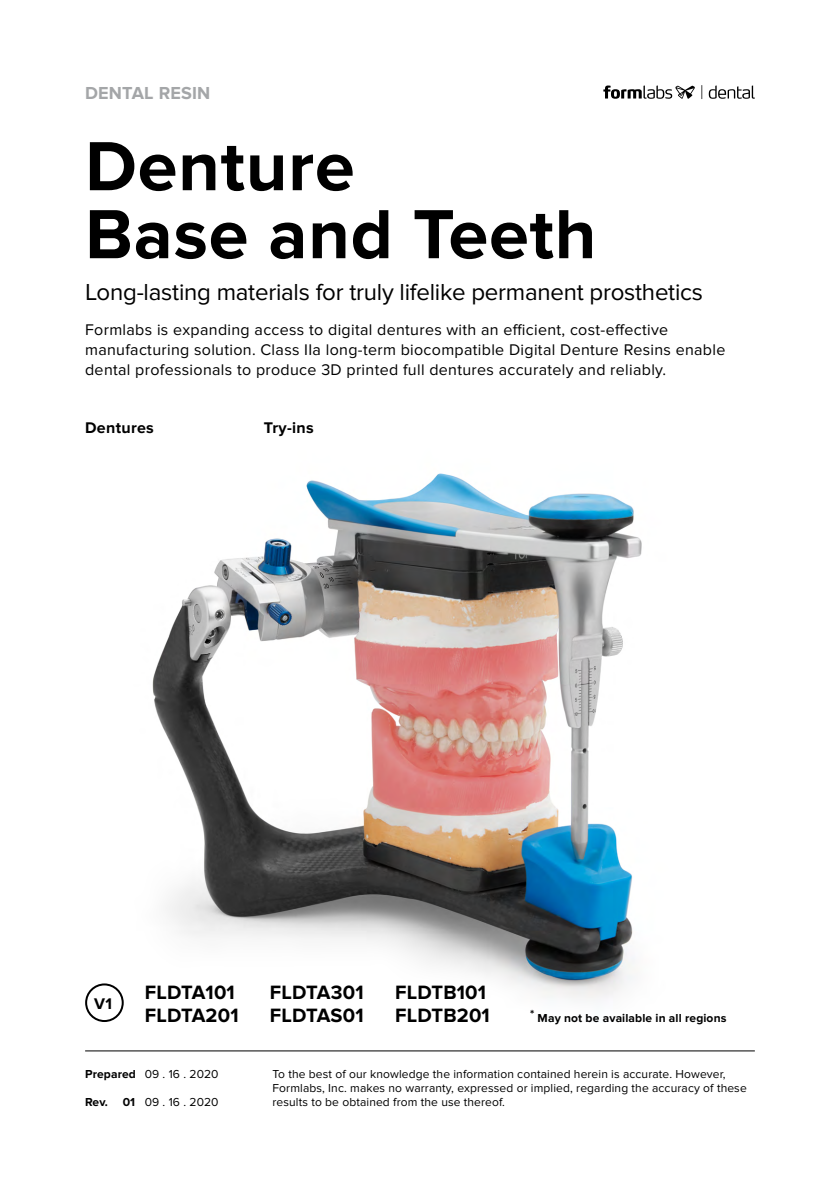
<style>
.page{position:relative;width:840px;height:1191px;background:#fff}
.page>*{position:absolute;margin:0;border:0;box-sizing:border-box;transform-origin:0 0}
.t1{font:700 72px/68px "Proxima Nova";letter-spacing:.01em;color:#000}
.t2{font:24px "Proxima Nova";letter-spacing:-.01em;color:#000}
.t3{font:700 20px "Proxima Nova";letter-spacing:.01em;color:#000}
.t4{font:700 18px "Proxima Nova";letter-spacing:.01em;color:#a4a6a8}
.t5{font:16px/20px "Proxima Nova";letter-spacing:.02em;color:#000}
.t6{font:700 16px "Proxima Nova";letter-spacing:.02em;color:#000}
.t7{font:12px/14px "Proxima Nova";letter-spacing:.01em;color:#000}
.t8{font:700 12px "Proxima Nova";letter-spacing:.01em;color:#000}
.s1{font-weight:700}
</style>
<div class="page">
<img style="left:85px;top:473px;width:557px;height:549px">
<hr style="left:85px;top:1050px;width:669px;height:1px;background:#000">
<div style="left:85px;top:983px;width:39px;height:39px;border:2px solid #000;border-radius:50%"></div>
<svg style="left:603px;top:85px;width:91px;height:14px"></svg>
<svg style="left:708px;top:85px;width:46px;height:14px"></svg>
<svg style="left:701px;top:85px;width:1px;height:14px"></svg>
<p class="t4" style="left:85px;top:83px;width:127px">DENTAL RESIN</p>
<h1 class="t1" style="left:85px;top:134px;width:512px">Denture<br>Base and Teeth</h1>
<h2 class="t2" style="left:85px;top:278px;width:619px">Long-lasting materials for truly lifelike permanent prosthetics</h2>
<p class="t5" style="left:85px;top:320px;width:641px">Formlabs is expanding access to digital dentures with an efficient, cost-effective manufacturing solution. Class IIa long-term biocompatible Digital Denture Resins enable dental professionals to produce 3D printed full dentures accurately and reliably.</p>
<p class="t6" style="left:85px;top:419px;width:70px">Dentures</p>
<p class="t6" style="left:264px;top:419px;width:51px">Try-ins</p>
<p class="t6" style="left:94px;top:994px;width:19px">V1</p>
<p class="t3" style="left:145px;top:981px;width:92px">FLDTA101</p>
<p class="t3" style="left:270px;top:981px;width:95px">FLDTA301</p>
<p class="t3" style="left:395px;top:981px;width:92px">FLDTB101</p>
<p class="t3" style="left:145px;top:1003px;width:95px">FLDTA201</p>
<p class="t3" style="left:270px;top:1003px;width:95px">FLDTAS01</p>
<p class="t3" style="left:395px;top:1003px;width:96px">FLDTB201</p>
<p class="t8" style="left:530px;top:1011px;width:198px">* May not be available in all regions</p>
<p class="t7" style="left:85px;top:1067px;width:135px"><span class="s1">Prepared</span> 09 . 16 . 2020</p>
<p class="t7" style="left:272px;top:1067px;width:475px">To the best of our knowledge the information contained herein is accurate. However,<br>Formlabs, Inc. makes no warranty, expressed or implied, regarding the accuracy of these</p>
<p class="t7" style="left:85px;top:1095px;width:135px"><span class="s1">Rev. 01</span> 09 . 16 . 2020</p>
<p class="t7" style="left:272px;top:1095px;width:234px">results to be obtained from the use thereof.</p>
</div>
